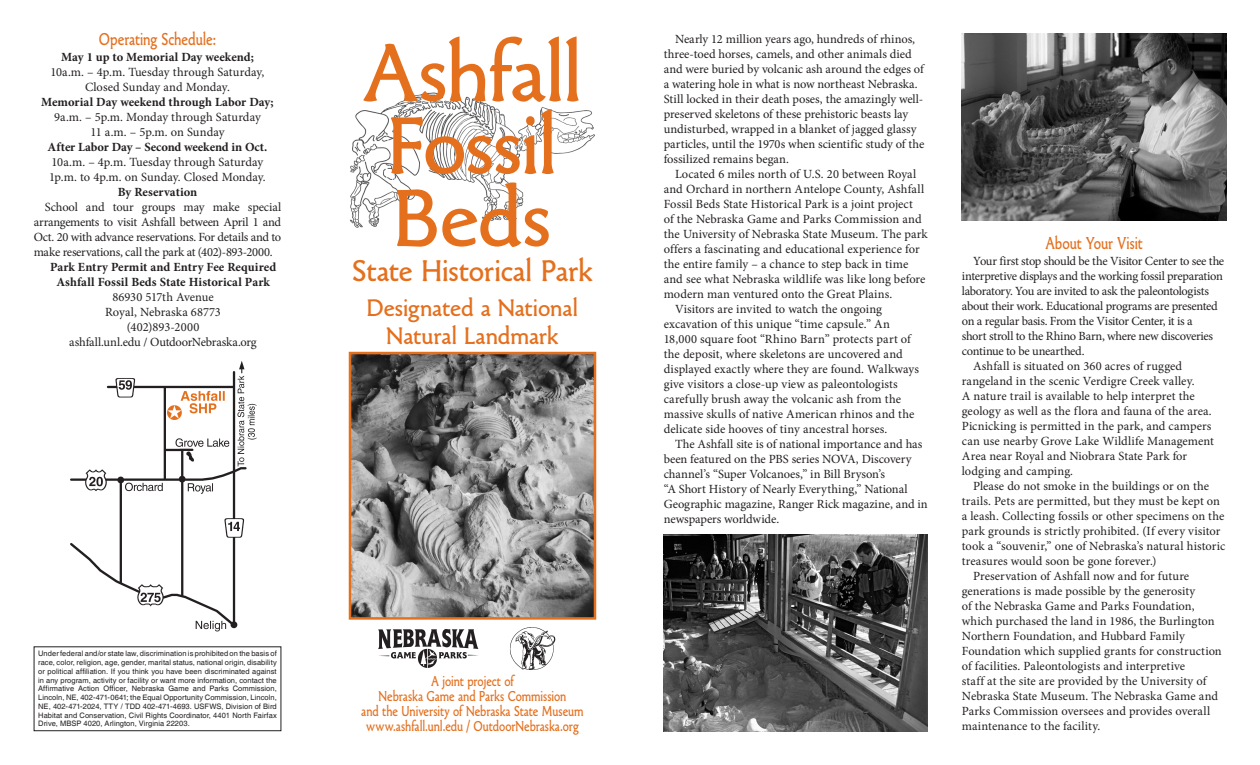
<style>
.page{position:relative;width:1260px;height:765px;background:#fff}
.page>*{position:absolute;margin:0;border:0;box-sizing:border-box;transform-origin:0 0}
.t1{font:84.75px/72.5px "Paradigm Pro";letter-spacing:-.02em;color:#e4701e;scale:1.04 1}
.t2{font:31.25px "Paradigm Pro";letter-spacing:-.005em;color:#e4701e}
.t3{font:25px/27.5px "Paradigm Pro";letter-spacing:-.005em;color:#e4701e;text-align:center}
.t4{font:18px "Paradigm Pro";letter-spacing:-.005em;color:#e4701e;scale:.83 1}
.t5{font:15px/15px "Paradigm Pro";letter-spacing:-.005em;color:#e4701e;text-align:center;scale:.83 1}
.t6{font:12.5px/15px "Minion Pro";color:#231f20;text-align:center}
.t7{font:12.5px "Minion Pro";letter-spacing:-.03em;color:#231f20}
.t8{font:700 12.5px/15px "Minion Pro";color:#231f20;text-align:center}
.t9{font:12.5px "Minion Pro";letter-spacing:-.025em;color:#231f20}
.t10{font:12.5px "Minion Pro";letter-spacing:-.02em;color:#231f20}
.t11{font:7.5px/8.8px "Helvetica";letter-spacing:.01em;color:#231f20;text-align:justify}
</style>
<div class="page">
<img style="left:350px;top:92px;width:245px;height:136px">
<img style="left:352px;top:355px;width:241px;height:262px">
<div style="left:349px;top:352px;width:247px;height:268px;border:2px solid #e4701e"></div>
<img style="left:664px;top:535px;width:264px;height:196px">
<img style="left:962px;top:34px;width:264px;height:187px">
<img style="left:379px;top:630px;width:99px;height:38px">
<img style="left:509px;top:627px;width:47px;height:43px">
<img style="left:70px;top:361px;width:186px;height:271px">
<div style="left:34px;top:646px;width:247px;height:85px;border:1px solid #231f20"></div>
<h3 class="t4" style="left:99px;top:28px;width:143px">Operating Schedule:</h3>
<p class="t8" style="left:61px;top:50px;width:194px">May 1 up to Memorial Day weekend;</p>
<p class="t6" style="left:51px;top:65px;width:215px">10a.m. – 4p.m. Tuesday through Saturday,<br>Closed Sunday and Monday.</p>
<p class="t8" style="left:41px;top:95px;width:234px">Memorial Day weekend through Labor Day;</p>
<p class="t6" style="left:54px;top:110px;width:208px">9a.m. – 5p.m. Monday through Saturday<br>11 a.m. – 5p.m. on Sunday</p>
<p class="t8" style="left:48px;top:140px;width:221px">After Labor Day – Second weekend in Oct.</p>
<p class="t6" style="left:49px;top:155px;width:218px;text-align:left">10a.m. – 4p.m. Tuesday through Saturday<br>1p.m. to 4p.m. on Sunday. Closed Monday.</p>
<p class="t8" style="left:118px;top:185px;width:81px">By Reservation</p>
<p class="t6" style="left:34px;top:200px;width:249px;text-align:justify;text-indent:11px">School and tour groups may make special arrangements to visit Ashfall between April 1 and Oct. 20 with advance reservations. For details and to make reservations, call the park at (402)-893-2000.</p>
<p class="t8" style="left:50px;top:260px;width:228px">Park Entry Permit and Entry Fee Required<br>Ashfall Fossil Beds State Historical Park</p>
<p class="t6" style="left:69px;top:290px;width:189px">86930 517th Avenue<br>Royal, Nebraska 68773 (402)893-2000<br>ashfall.unl.edu / OutdoorNebraska.org</p>
<p class="t11" style="left:38px;top:650px;width:240px">Under federal and/or state law, discrimination is prohibited on the basis of race, color, religion, age, gender, marital status, national origin, disability or political affiliation. If you think you have been discriminated against in any program, activity or facility or want more information, contact the Affirmative Action Officer, Nebraska Game and Parks Commission, Lincoln, NE, 402-471-0641; the Equal Opportunity Commission, Lincoln, NE, 402-471-2024, TTY / TDD 402-471-4693. USFWS, Division of Bird Habitat and Conservation, Civil Rights Coordinator, 4401 North Fairfax Drive, MBSP 4020, Arlington, Virginia 22203.</p>
<h1 class="t1" style="left:362px;top:39px;width:213px">Ashfall<br>Fossil<br>Beds</h1>
<h2 class="t2" style="left:352px;top:252px;width:242px">State Historical Park</h2>
<h3 class="t3" style="left:367px;top:295px;width:213px">Designated a National<br>Natural Landmark</h3>
<p class="t5" style="left:361px;top:674px;width:269px">A joint project of<br>Nebraska Game and Parks Commission<br>and the University of Nebraska State Museum www.ashfall.unl.edu / OutdoorNebraska.org</p>
<p class="t6" style="left:664px;top:31px;width:262px;text-align:left;text-indent:11px">Nearly 12 million years ago, hundreds of rhinos, three-toed horses, camels, and other animals died and were buried by volcanic ash around the edges of a watering hole in what is now northeast Nebraska.<br>Still locked in their death poses, the amazingly well&shy;preserved skeletons of these prehistoric beasts lay undisturbed, wrapped in a blanket of jagged glassy particles, until the 1970s when scientific study of the fossilized remains began.</p>
<p class="t6" style="left:675px;top:166px;width:243px">Located 6 miles north of U.S. 20 between Royal</p>
<p class="t6" style="left:664px;top:181px;width:262px">and Orchard in northern Antelope County, Ashfall</p>
<p class="t6" style="left:664px;top:196px;width:251px">Fossil Beds State Historical Park is a joint project</p>
<p class="t6" style="left:664px;top:211px;width:259px">of the Nebraska Game and Parks Commission and</p>
<p class="t6" style="left:664px;top:226px;width:265px">the University of Nebraska State Museum. The park</p>
<p class="t6" style="left:664px;top:241px;width:257px">offers a fascinating and educational experience for</p>
<p class="t6" style="left:664px;top:256px;width:246px">the entire family – a chance to step back in time</p>
<p class="t6" style="left:664px;top:271px;width:263px">and see what Nebraska wildlife was like long before</p>
<p class="t6" style="left:664px;top:286px;width:230px">modern man ventured onto the Great Plains.</p>
<p class="t6" style="left:675px;top:301px;width:209px">Visitors are invited to watch the ongoing</p>
<p class="t6" style="left:664px;top:316px;width:228px">excavation of this unique “time capsule.” An</p>
<p class="t6" style="left:664px;top:331px;width:249px">18,000 square foot “Rhino Barn” protects part of</p>
<p class="t6" style="left:664px;top:346px;width:241px">the deposit, where skeletons are uncovered and</p>
<p class="t6" style="left:664px;top:361px;width:257px">displayed exactly where they are found. Walkways</p>
<p class="t6" style="left:664px;top:376px;width:236px">give visitors a close-up view as paleontologists</p>
<p class="t6" style="left:664px;top:391px;width:239px">carefully brush away the volcanic ash from the</p>
<p class="t6" style="left:664px;top:406px;width:252px">massive skulls of native American rhinos and the</p>
<p class="t6" style="left:664px;top:421px;width:225px">delicate side hooves of tiny ancestral horses.</p>
<p class="t6" style="left:675px;top:436px;width:249px">The Ashfall site is of national importance and has</p>
<p class="t6" style="left:664px;top:451px;width:249px">been featured on the PBS series NOVA, Discovery</p>
<p class="t6" style="left:664px;top:466px;width:223px">channel’s “Super Volcanoes,” in Bill Bryson’s</p>
<p class="t6" style="left:664px;top:481px;width:245px">“A Short History of Nearly Everything,” National</p>
<p class="t6" style="left:664px;top:496px;width:266px">Geographic magazine, Ranger Rick magazine, and in</p>
<p class="t6" style="left:664px;top:511px;width:117px">newspapers worldwide.</p>
<h3 class="t4" style="left:1045px;top:233px;width:119px">About Your Visit</h3>
<p class="t7" style="left:973px;top:253px;width:253px">Your first stop should be the Visitor Center to see the</p>
<p class="t7" style="left:962px;top:268px;width:263px">interpretive displays and the working fossil preparation</p>
<p class="t7" style="left:962px;top:283px;width:249px">laboratory. You are invited to ask the paleontologists</p>
<p class="t7" style="left:962px;top:298px;width:257px">about their work. Educational programs are presented</p>
<p class="t7" style="left:962px;top:313px;width:232px">on a regular basis. From the Visitor Center, it is a</p>
<p class="t9" style="left:962px;top:328px;width:253px">short stroll to the Rhino Barn, where new discoveries</p>
<p class="t10" style="left:962px;top:343px;width:124px">continue to be unearthed.</p>
<p class="t6" style="left:973px;top:359px;width:211px">Ashfall is situated on 360 acres of rugged</p>
<p class="t6" style="left:962px;top:374px;width:234px">rangeland in the scenic Verdigre Creek valley.</p>
<p class="t6" style="left:962px;top:389px;width:235px">A nature trail is available to help interpret the</p>
<p class="t6" style="left:962px;top:404px;width:251px">geology as well as the flora and fauna of the area.</p>
<p class="t6" style="left:962px;top:419px;width:251px">Picnicking is permitted in the park, and campers</p>
<p class="t6" style="left:962px;top:434px;width:253px">can use nearby Grove Lake Wildlife Management</p>
<p class="t6" style="left:962px;top:449px;width:227px">Area near Royal and Niobrara State Park for</p>
<p class="t6" style="left:962px;top:464px;width:113px">lodging and camping.</p>
<p class="t6" style="left:973px;top:479px;width:238px">Please do not smoke in the buildings or on the</p>
<p class="t6" style="left:962px;top:494px;width:260px">trails. Pets are permitted, but they must be kept on</p>
<p class="t6" style="left:962px;top:509px;width:264px">a leash. Collecting fossils or other specimens on the</p>
<p class="t6" style="left:962px;top:524px;width:260px">park grounds is strictly prohibited. (If every visitor</p>
<p class="t6" style="left:962px;top:539px;width:265px">took a “souvenir,” one of Nebraska’s natural historic</p>
<p class="t6" style="left:962px;top:554px;width:196px">treasures would soon be gone forever.)</p>
<p class="t6" style="left:973px;top:569px;width:218px">Preservation of Ashfall now and for future</p>
<p class="t6" style="left:962px;top:584px;width:235px">generations is made possible by the generosity</p>
<p class="t6" style="left:962px;top:599px;width:234px">of the Nebraska Game and Parks Foundation,</p>
<p class="t6" style="left:962px;top:614px;width:254px">which purchased the land in 1986, the Burlington</p>
<p class="t6" style="left:962px;top:629px;width:224px">Northern Foundation, and Hubbard Family</p>
<p class="t6" style="left:962px;top:644px;width:261px">Foundation which supplied grants for construction</p>
<p class="t6" style="left:962px;top:659px;width:225px">of facilities. Paleontologists and interpretive</p>
<p class="t6" style="left:962px;top:674px;width:246px">staff at the site are provided by the University of</p>
<p class="t6" style="left:962px;top:689px;width:258px">Nebraska State Museum. The Nebraska Game and</p>
<p class="t6" style="left:962px;top:704px;width:250px">Parks Commission oversees and provides overall</p>
<p class="t6" style="left:962px;top:719px;width:140px">maintenance to the facility.</p>
</div>
